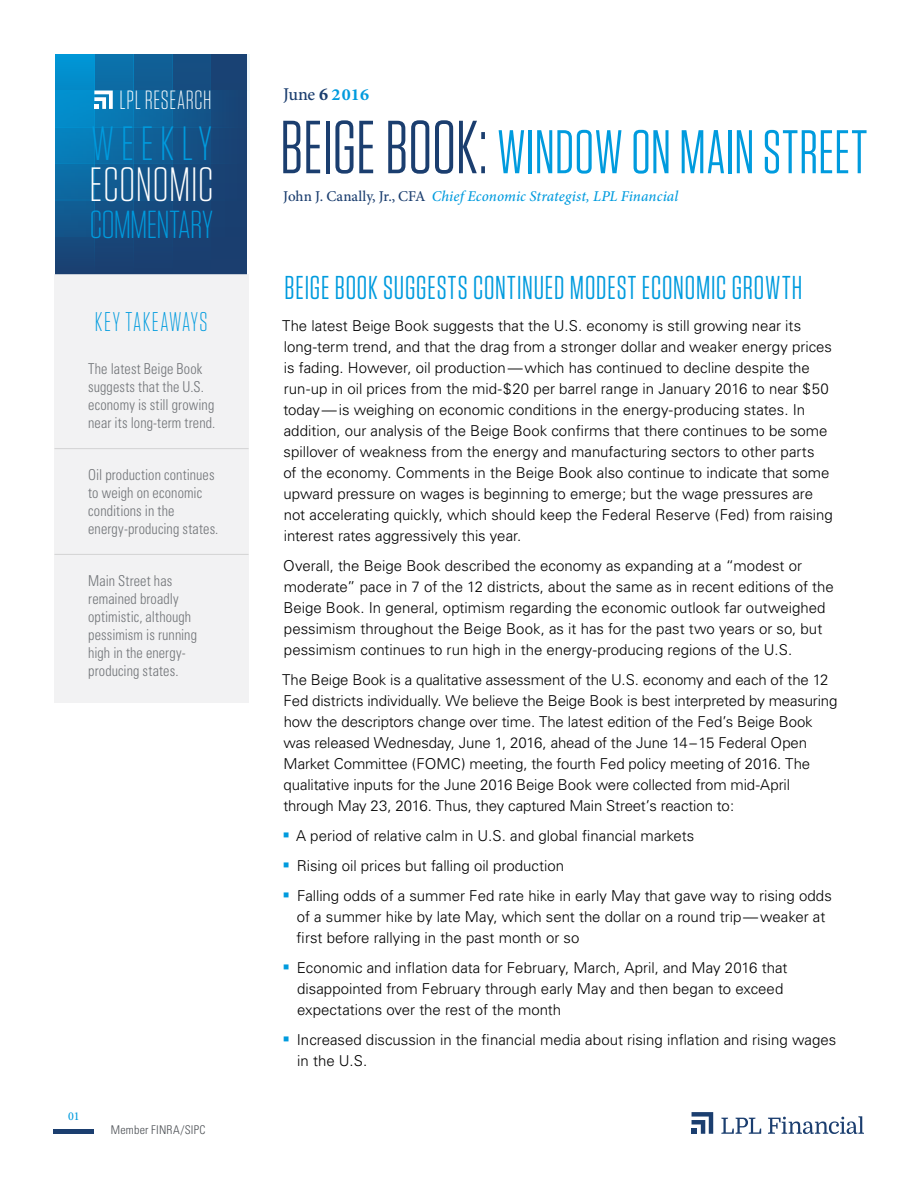
<style>
.page{position:relative;width:918px;height:1188px;background:#fff}
.page>*{position:absolute;margin:0;border:0;box-sizing:border-box;transform-origin:0 0}
.t1{font:61.5px "Tungsten Narrow";letter-spacing:.01em;color:#009bde}
.t2{font:300 48px "Tungsten Narrow";letter-spacing:.015em;color:#fff;scale:1.04 1}
.t3{font:300 48px "Tungsten Narrow";letter-spacing:.135em;color:#009bde;scale:1.04 1}
.t4{font:300 39px "Tungsten Narrow";letter-spacing:-.015em;color:#009bde;scale:1.04 1}
.t5{font:33px "Tungsten Narrow";letter-spacing:.025em;color:#009bde}
.t6{font:300 27px "Tungsten Narrow";letter-spacing:.055em;color:#009bde}
.t7{font:300 26.25px "Tungsten Narrow";letter-spacing:.025em;color:#fff}
.t8{font:500 18px "Minion Pro";color:#1b3e6f}
.t9{font:300 15px/21px "Univers";color:#000}
.t10{font:300 condensed 15px/18px "Univers";letter-spacing:.005em;color:#4b4f54;scale:.95 1}
.t11{font:italic 500 15px "Minion Pro";letter-spacing:.005em;color:#009bde}
.t12{font:300 condensed 12px "Univers";letter-spacing:.015em;color:#4b4f54}
.t13{font:500 12px "Minion Pro";color:#009bde}
.s1{font-weight:700}
.s2{font-weight:700;font-size:16.95px;color:#009bde}
.s3{font-size:75px;color:#1b3e6f}
.s4{font-style:normal;color:#1b3e6f}
</style>
<div class="page">
<svg style="left:94px;top:54px;width:39px;height:220px"></svg>
<div style="left:211px;top:54px;width:39px;height:220px;background:#194274"></div>
<svg style="left:172px;top:54px;width:39px;height:220px"></svg>
<svg style="left:133px;top:54px;width:39px;height:220px"></svg>
<svg style="left:56px;top:54px;width:38px;height:220px"></svg>
<div style="left:55px;top:164px;width:194px;height:36px;background:linear-gradient(to right,#0769a3,#244371)"></div>
<div style="left:55px;top:200px;width:194px;height:37px;background:linear-gradient(to right,#0d568c,#244372)"></div>
<div style="left:55px;top:127px;width:194px;height:37px;background:linear-gradient(to right,#017fbd,#244473)"></div>
<svg style="left:94px;top:91px;width:19px;height:18px"></svg>
<div style="left:54px;top:1129px;width:40px;height:5px;background:#1b3e6f"></div>
<svg style="left:692px;top:1112px;width:21px;height:22px"></svg>
<svg style="left:721px;top:1118px;width:40px;height:16px"></svg>
<svg style="left:768px;top:1116px;width:96px;height:18px"></svg>
<div style="left:54px;top:274px;width:195px;height:429px;background:#efeff0"></div>
<hr style="left:54px;top:448px;width:195px;height:1px;background:#c7c7c8">
<hr style="left:54px;top:554px;width:195px;height:1px;background:#c7c7c8">
<hr style="left:56px;top:336px;width:195px;height:2px;background:#4b4f54">
<h3 class="t7" style="left:120px;top:87px;width:93px">LPL RESEARCH</h3>
<h2 class="t3" style="left:91px;top:120px;width:117px">WEEKLY</h2>
<h2 class="t2" style="left:90px;top:161px;width:121px">ECONOMIC</h2>
<h3 class="t4" style="left:90px;top:205px;width:120px">COMMENTARY</h3>
<h3 class="t6" style="left:95px;top:308px;width:114px">KEY TAKEAWAYS</h3>
<p class="t10" style="left:88px;top:360px;width:135px">The latest Beige Book suggests that the U.S. economy is still growing near its long-term trend.</p>
<p class="t10" style="left:88px;top:465px;width:139px">Oil production continues to weigh on economic conditions in the energy-producing states.</p>
<p class="t10" style="left:88px;top:571px;width:116px">Main Street has remained broadly optimistic, although pessimism is running high in the energy&shy;producing states.</p>
<p class="t13" style="left:68px;top:1108px;width:13px">01</p>
<p class="t12" style="left:111px;top:1123px;width:96px">Member FINRA/SIPC</p>
<p class="t8" style="left:283px;top:82px;width:87px">June <span class="s1">6</span> <span class="s2">2016</span></p>
<h1 class="t1" style="left:280px;top:121px;width:588px"><span class="s3">BEIGE BOOK:</span> WINDOW ON MAIN STREET</h1>
<p class="t11" style="left:283px;top:186px;width:397px"><span class="s4">John J. Canally, Jr., CFA</span> Chief Economic Strategist, LPL Financial</p>
<h3 class="t5" style="left:284px;top:271px;width:519px">BEIGE BOOK SUGGESTS CONTINUED MODEST ECONOMIC GROWTH</h3>
<p class="t9" style="left:282px;top:315px;width:552px">The latest Beige Book suggests that the U.S. economy is still growing near its long-term trend, and that the drag from a stronger dollar and weaker energy prices is fading. However, oil production—which has continued to decline despite the run-up in oil prices from the mid-$20 per barrel range in January 2016 to near $50 today—is weighing on economic conditions in the energy-producing states. In addition, our analysis of the Beige Book confirms that there continues to be some spillover of weakness from the energy and manufacturing sectors to other parts<br>of the economy. Comments in the Beige Book also continue to indicate that some upward pressure on wages is beginning to emerge; but the wage pressures are not accelerating quickly, which should keep the Federal Reserve (Fed) from raising interest rates aggressively this year.</p>
<p class="t9" style="left:283px;top:555px;width:552px">Overall, the Beige Book described the economy as expanding at a “modest or moderate” pace in 7 of the 12 districts, about the same as in recent editions of the Beige Book. In general, optimism regarding the economic outlook far outweighed pessimism throughout the Beige Book, as it has for the past two years or so, but pessimism continues to run high in the energy-producing regions of the U.S.</p>
<p class="t9" style="left:282px;top:669px;width:557px">The Beige Book is a qualitative assessment of the U.S. economy and each of the 12<br>Fed districts individually. We believe the Beige Book is best interpreted by measuring how the descriptors change over time. The latest edition of the Fed’s Beige Book was released Wednesday, June 1, 2016, ahead of the June 14–15 Federal Open Market Committee (FOMC) meeting, the fourth Fed policy meeting of 2016. The qualitative inputs for the June 2016 Beige Book were collected from mid-April through May 23, 2016. Thus, they captured Main Street’s reaction to:</p>
<p class="t9" style="left:296px;top:821px;width:537px;line-height:30px">A period of relative calm in U.S. and global financial markets<br>Rising oil prices but falling oil production<br>Falling odds of a summer Fed rate hike in early May that gave way to rising odds</p>
<p class="t9" style="left:297px;top:906px;width:530px">of a summer hike by late May, which sent the dollar on a round trip—weaker at first before rallying in the past month or so</p>
<p class="t9" style="left:297px;top:957px;width:492px">Economic and inflation data for February, March, April, and May 2016 that disappointed from February through early May and then began to exceed expectations over the rest of the month</p>
<p class="t9" style="left:297px;top:1029px;width:541px">Increased discussion in the financial media about rising inflation and rising wages in the U.S.</p>
</div>
